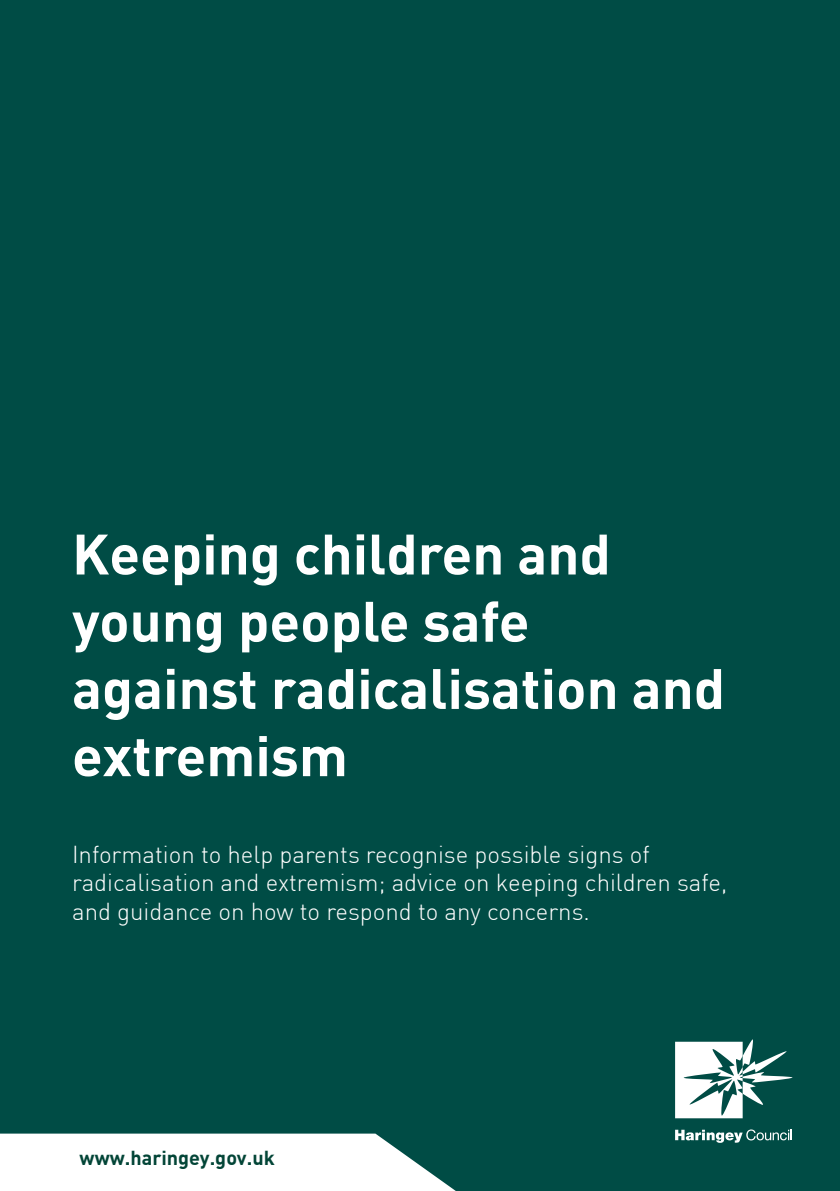
<style>
.page{position:relative;width:840px;height:1191px;background:#fff}
.page>*{position:absolute;margin:0;border:0;box-sizing:border-box;transform-origin:0 0}
.t1{font:700 56px/67.2px "DIN Pro";color:#fff}
.t2{font:300 24px/28.8px "DIN Pro";color:#fff}
.t3{font:700 19.8px "DIN Pro";color:#034537}
</style>
<div class="page">
<div style="left:0;top:0;width:839px;height:1191px;background:#004c45"></div>
<svg style="left:675px;top:1039px;width:117px;height:79px"></svg>
<svg style="left:675px;top:1129px;width:116px;height:13px"></svg>
<svg style="left:0;top:1133px;width:455px;height:58px;background:#e6eded"></svg>
<h1 class="t1" style="left:72px;top:519px;width:654px">Keeping children and young people safe against radicalisation and extremism</h1>
<p class="t2" style="left:72px;top:839px;width:656px">Information to help parents recognise possible signs of radicalisation and extremism; advice on keeping children safe, and guidance on how to respond to any concerns.</p>
<p class="t3" style="left:80px;top:1145px;width:196px">www.haringey.gov.uk</p>
</div>
